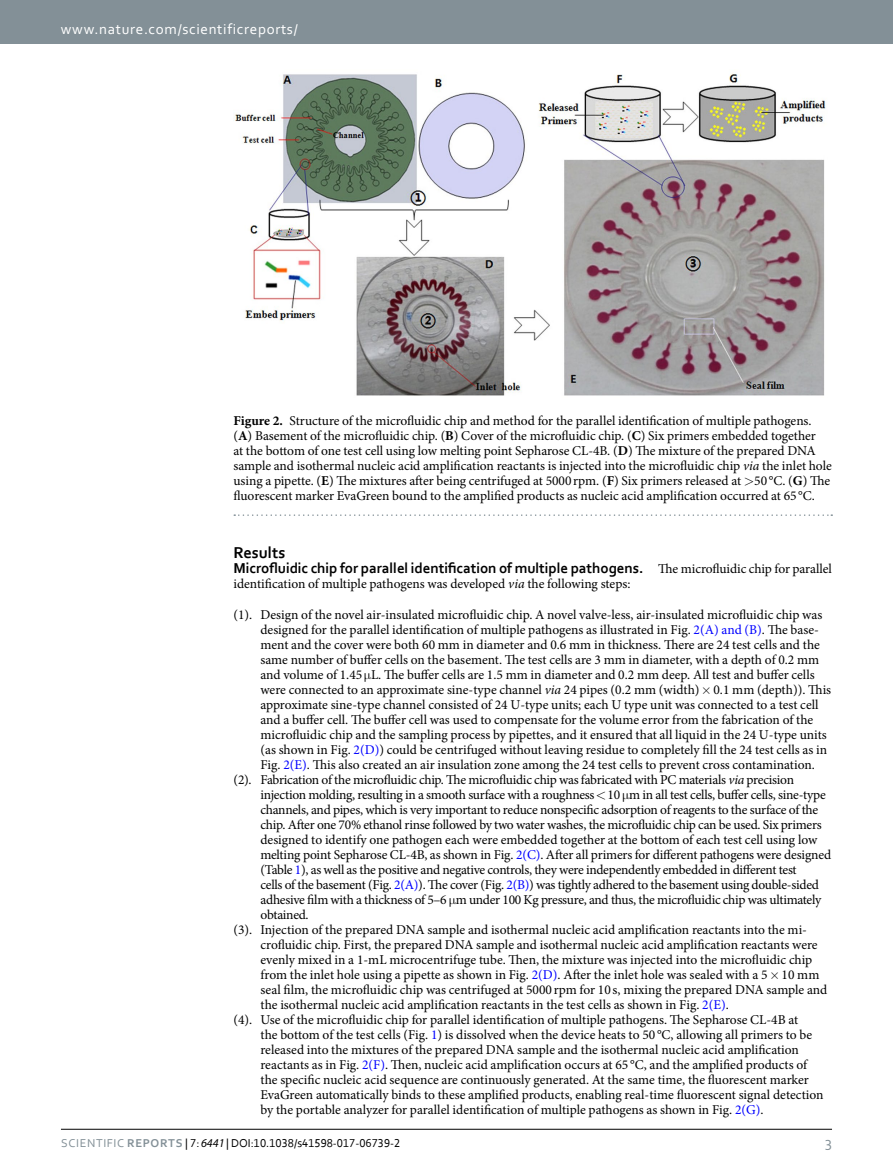
<style>
.page{position:relative;width:893px;height:1174px;background:#fff}
.page>*{position:absolute;margin:0;border:0;box-sizing:border-box;transform-origin:0 0}
.t1{font:700 16.5px "Corbel";color:#000}
.t2{font:700 15px "Corbel";letter-spacing:-.005em;color:#000}
.t3{font:15px "Corbel 2";letter-spacing:.045em;color:#fff}
.t4{font:15px "Corbel 2";color:#839097}
.t5{font:13.5px/15px "Minion Pro";letter-spacing:-.005em;color:#000}
.t6{font:13.5px "Minion Pro";letter-spacing:-.025em;color:#000}
.t7{font:12px "Corbel";color:#000}
.s1{font-weight:700}
.s2{font-style:italic}
.s3{font-family:"Minion Pro";font-weight:400;font-size:13.5px}
.s4{color:#00f}
.s5{font-family:"Corbel 2";color:#839097}
.s6{font-family:"Corbel Bold 2";color:#839097}
.s7{font-family:"Myriad Pro";font-style:italic}
</style>
<div class="page">
<div style="left:0;top:0;width:893px;height:43px;background:#839097"></div>
<hr style="left:61px;top:1129px;width:771px;height:1px;background:#000">
<img style="left:233px;top:73px;width:593px;height:323px">
<svg style="left:234px;top:514px;width:598px;height:2px"></svg>
<p class="t3" style="left:61px;top:19px;width:238px">www.nature.com/scientificreports/</p>
<p class="t5" style="left:233px;top:413px;width:600px"><span class="s1">Figure 2.</span> Structure of the microfluidic chip and method for the parallel identification of multiple pathogens. (<span class="s1">A</span>) Basement of the microfluidic chip. (<span class="s1">B</span>) Cover of the microfluidic chip. (<span class="s1">C</span>) Six primers embedded together<br>at the bottom of one test cell using low melting point Sepharose CL-4B. (<span class="s1">D</span>) The mixture of the prepared DNA sample and isothermal nucleic acid amplification reactants is injected into the microfluidic chip <span class="s2">via</span> the inlet hole using a pipette. (<span class="s1">E</span>) The mixtures after being centrifuged at 5000 rpm. (<span class="s1">F</span>) Six primers released at 50 °C. (<span class="s1">G</span>) The fluorescent marker EvaGreen bound to the amplified products as nucleic acid amplification occurred at 65 °C.</p>
<p class="t1" style="left:233px;top:542px;width:53px">Results</p>
<p class="t2" style="left:233px;top:559px;width:600px">Microfluidic chip for parallel identification of multiple pathogens. <span class="s3">The microfluidic chip for parallel</span></p>
<p class="t5" style="left:233px;top:576px;width:398px">identification of multiple pathogens was developed <span class="s2">via</span> the following steps:</p>
<p class="t5" style="left:233px;top:607px;width:590px">(1). Design of the novel air-insulated microfluidic chip. A novel valve-less, air-insulated microfluidic chip was</p>
<p class="t5" style="left:260px;top:622px;width:560px">designed for the parallel identification of multiple pathogens as illustrated in Fig. <span class="s4">2(A) and (B)</span>. The base-</p>
<p class="t5" style="left:260px;top:637px;width:561px">ment and the cover were both 60 mm in diameter and 0.6 mm in thickness. There are 24 test cells and the</p>
<p class="t5" style="left:260px;top:652px;width:560px">same number of buffer cells on the basement. The test cells are 3 mm in diameter, with a depth of 0.2 mm</p>
<p class="t5" style="left:260px;top:667px;width:556px">and volume of 1.45 L. The buffer cells are 1.5 mm in diameter and 0.2 mm deep. All test and buffer cells</p>
<p class="t5" style="left:260px;top:682px;width:572px">were connected to an approximate sine-type channel <span class="s2">via</span> 24 pipes (0.2 mm (width) 0.1 mm (depth)). This</p>
<p class="t5" style="left:260px;top:697px;width:560px">approximate sine-type channel consisted of 24 U-type units; each U type unit was connected to a test cell</p>
<p class="t5" style="left:260px;top:712px;width:554px">and a buffer cell. The buffer cell was used to compensate for the volume error from the fabrication of the</p>
<p class="t5" style="left:260px;top:727px;width:568px">microfluidic chip and the sampling process by pipettes, and it ensured that all liquid in the 24 U-type units</p>
<p class="t5" style="left:260px;top:742px;width:568px">(as shown in Fig. <span class="s4">2(D)</span>) could be centrifuged without leaving residue to completely fill the 24 test cells as in</p>
<p class="t5" style="left:260px;top:757px;width:556px">Fig. <span class="s4">2(E)</span>. This also created an air insulation zone among the 24 test cells to prevent cross contamination.</p>
<p class="t5" style="left:234px;top:772px;width:562px">(2). Fabrication of the microfluidic chip. The microfluidic chip was fabricated with PC materials <span class="s2">via</span> precision</p>
<p class="t5" style="left:260px;top:787px;width:567px">injection molding, resulting in a smooth surface with a roughness 10 m in all test cells, buffer cells, sine-type</p>
<p class="t5" style="left:260px;top:802px;width:559px">channels, and pipes, which is very important to reduce nonspecific adsorption of reagents to the surface of the</p>
<p class="t5" style="left:260px;top:817px;width:563px">chip. After one 70% ethanol rinse followed by two water washes, the microfluidic chip can be used. Six primers</p>
<p class="t5" style="left:260px;top:832px;width:558px">designed to identify one pathogen each were embedded together at the bottom of each test cell using low</p>
<p class="t5" style="left:260px;top:847px;width:572px">melting point Sepharose CL-4B, as shown in Fig. <span class="s4">2(C)</span>. After all primers for different pathogens were designed</p>
<p class="t5" style="left:260px;top:862px;width:538px">(Table <span class="s4">1</span>), as well as the positive and negative controls, they were independently embedded in different test</p>
<p class="t5" style="left:260px;top:877px;width:560px">cells of the basement (Fig. <span class="s4">2(A)</span>). The cover (Fig. <span class="s4">2(B)</span>) was tightly adhered to the basement using double-sided</p>
<p class="t5" style="left:260px;top:892px;width:562px">adhesive film with a thickness of 5–6 m under 100 Kg pressure, and thus, the microfluidic chip was ultimately</p>
<p class="t6" style="left:260px;top:905px;width:50px">obtained.</p>
<p class="t5" style="left:233px;top:922px;width:575px">(3). Injection of the prepared DNA sample and isothermal nucleic acid amplification reactants into the mi-</p>
<p class="t5" style="left:260px;top:937px;width:559px">crofluidic chip. First, the prepared DNA sample and isothermal nucleic acid amplification reactants were</p>
<p class="t5" style="left:260px;top:952px;width:553px">evenly mixed in a 1-mL microcentrifuge tube. Then, the mixture was injected into the microfluidic chip</p>
<p class="t5" style="left:260px;top:967px;width:560px">from the inlet hole using a pipette as shown in Fig. <span class="s4">2(D)</span>. After the inlet hole was sealed with a 5 10 mm</p>
<p class="t5" style="left:260px;top:982px;width:568px">seal film, the microfluidic chip was centrifuged at 5000 rpm for 10 s, mixing the prepared DNA sample and</p>
<p class="t5" style="left:260px;top:997px;width:470px">the isothermal nucleic acid amplification reactants in the test cells as shown in Fig. <span class="s4">2(E)</span>.</p>
<p class="t5" style="left:233px;top:1012px;width:566px">(4). Use of the microfluidic chip for parallel identification of multiple pathogens. The Sepharose CL-4B at</p>
<p class="t5" style="left:260px;top:1027px;width:553px">the bottom of the test cells (Fig. <span class="s4">1</span>) is dissolved when the device heats to 50 °C, allowing all primers to be</p>
<p class="t5" style="left:260px;top:1042px;width:540px">released into the mixtures of the prepared DNA sample and the isothermal nucleic acid amplification</p>
<p class="t5" style="left:260px;top:1057px;width:548px">reactants as in Fig. <span class="s4">2(F)</span>. Then, nucleic acid amplification occurs at 65 °C, and the amplified products of</p>
<p class="t5" style="left:260px;top:1072px;width:550px">the specific nucleic acid sequence are continuously generated. At the same time, the fluorescent marker</p>
<p class="t5" style="left:260px;top:1087px;width:565px">EvaGreen automatically binds to these amplified products, enabling real-time fluorescent signal detection</p>
<p class="t5" style="left:260px;top:1102px;width:505px">by the portable analyzer for parallel identification of multiple pathogens as shown in Fig. <span class="s4">2(G)</span>.</p>
<p class="t7" style="left:61px;top:1135px;width:341px"><span class="s5">Scientific</span> <span class="s6">REPORTS</span> | 7: <span class="s7">6441</span> | DOI:10.1038/s41598-017-06739-2</p>
<p class="t4" style="left:825px;top:1132px;width:8px">3</p>
</div>
